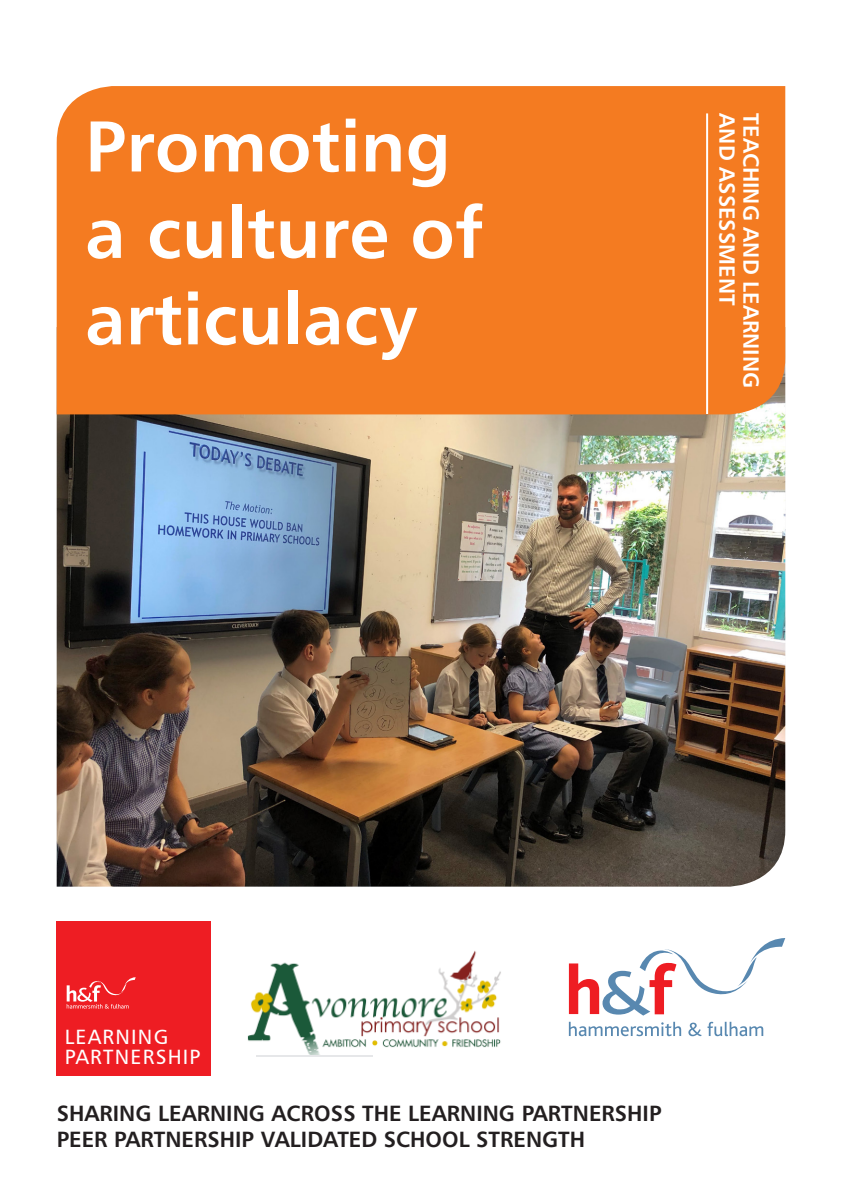
<style>
.page{position:relative;width:842px;height:1191px;background:#fff}
.page>*{position:absolute;margin:0;border:0;box-sizing:border-box;transform-origin:0 0}
.Main_title{font:72px/86.4px "Humanist 777 BT Bold B";color:#fff}
.t1{font:22px/26.4px "Humanist 777 BT Bold B";color:#231f20}
.t2{font:22px "Humanist 777 BT Bold B";color:#fff}
.t3{font:20.6px/20.6px "Humanist 777 BT Roman B";letter-spacing:.06em;color:#fff}
</style>
<div class="page">
<img style="left:57px;top:414px;width:728px;height:472px">
<div style="left:57px;top:86px;width:728px;height:328px;background:#f47b21"></div>
<div style="left:57px;top:921px;width:154px;height:154px;background:#ee1d23"></div>
<svg style="left:67px;top:977px;width:69px;height:31px"></svg>
<svg style="left:569px;top:938px;width:216px;height:77px"></svg>
<svg style="left:569px;top:1021px;width:112px;height:15px"></svg>
<svg style="left:688px;top:1022px;width:13px;height:14px"></svg>
<svg style="left:707px;top:1021px;width:56px;height:15px"></svg>
<svg style="left:256px;top:1054px;width:117px;height:3px"></svg>
<hr style="left:706px;top:113px;width:2px;height:301px;background:#fff">
<img style="left:247px;top:951px;width:254px;height:103px">
<p class="Main_title" style="left:85px;top:101px;width:399px">Promoting a culture of articulacy</p>
<p class="t2" style="left:741px;top:113px;width:194px;rotate:90deg">AND ASSESSMENT</p>
<p class="t2" style="left:765px;top:113px;width:276px;rotate:90deg">TEACHING AND LEARNING</p>
<p class="t3" style="left:65px;top:1026px;width:137px">LEARNING<br>PARTNERSHIP</p>
<p class="t1" style="left:57px;top:1099px;width:606px">SHARING LEARNING ACROSS THE LEARNING PARTNERSHIP<br>PEER PARTNERSHIP VALIDATED SCHOOL STRENGTH</p>
</div>
